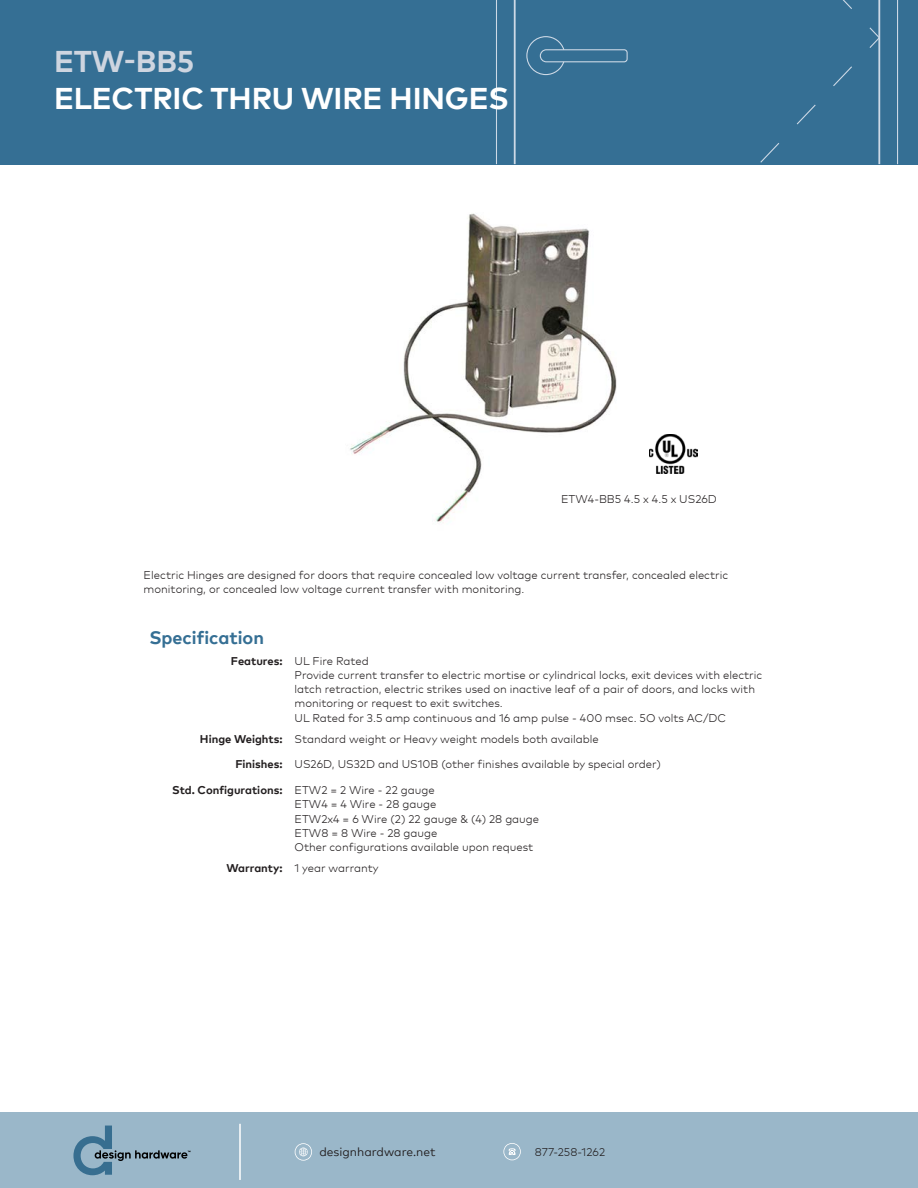
<style>
.page{position:relative;width:918px;height:1188px;background:#fff}
.page>*{position:absolute;margin:0;border:0;box-sizing:border-box;transform-origin:0 0}
.t1{font:700 30px "Mark Pro";letter-spacing:-.005em;color:#fff}
.t2{font:700 30px "Mark Pro";letter-spacing:-.005em;color:#ced5e0}
.t3{font:700 18px "Mark Pro";color:#356f94}
.t4{font:12px "Mark Pro";color:#231f20}
.t5{font:300 11.25px/14.2px "Mark Pro";color:#231f20}
.s1{font-weight:700}
</style>
<div class="page">
<div style="left:0;top:0;width:918px;height:165px;background:#356f94"></div>
<hr style="left:878px;top:0;width:2px;height:164px;background:#cdd9e6">
<hr style="left:514px;top:0;width:2px;height:164px;background:#cdd9e6">
<hr style="left:897px;top:0;width:1px;height:164px;background:#cdd9e6">
<hr style="left:496px;top:0;width:1px;height:164px;background:#cdd9e6">
<svg style="left:842px;top:0;width:10px;height:9px"></svg>
<svg style="left:869px;top:27px;width:10px;height:21px"></svg>
<svg style="left:526px;top:36px;width:326px;height:127px"></svg>
<div style="left:0;top:1112px;width:918px;height:76px;background:#9ab7c9"></div>
<svg style="left:73px;top:1126px;width:117px;height:49px"></svg>
<hr style="left:239px;top:1124px;width:2px;height:56px;background:#fff">
<svg style="left:295px;top:1143px;width:17px;height:18px"></svg>
<svg style="left:503px;top:1143px;width:18px;height:17px"></svg>
<img style="left:649px;top:434px;width:49px;height:39px">
<img style="left:350px;top:213px;width:267px;height:310px">
<h1 class="t2" style="left:54px;top:39px;width:142px">ETW-BB5</h1>
<h1 class="t1" style="left:54px;top:76px;width:456px">ELECTRIC THRU WIRE HINGES</h1>
<p class="t5" style="left:561px;top:491px;width:157px">ETW4-BB5 4.5 x 4.5 x US26D</p>
<p class="t5" style="left:144px;top:567px;width:586px">Electric Hinges are designed for doors that require concealed low voltage current transfer, concealed electric monitoring, or concealed low voltage current transfer with monitoring.</p>
<h2 class="t3" style="left:149px;top:624px;width:116px">Specification</h2>
<p class="t5" style="left:295px;top:653px;width:469px;text-indent:-64px"><span class="s1">Features:</span> UL Fire Rated<br>Provide current transfer to electric mortise or cylindrical locks, exit devices with electric latch retraction, electric strikes used on inactive leaf of a pair of doors, and locks with monitoring or request to exit switches.<br>UL Rated for 3.5 amp continuous and 16 amp pulse - 400 msec. 5O volts AC/DC</p>
<p class="t5" style="left:200px;top:731px;width:400px"><span class="s1">Hinge Weights:</span> Standard weight or Heavy weight models both available</p>
<p class="t5" style="left:235px;top:756px;width:427px"><span class="s1">Finishes:</span> US26D, US32D and US10B (other finishes available by special order)</p>
<p class="t5" style="left:295px;top:782px;width:246px;text-indent:-122px"><span class="s1">Std. Configurations:</span> ETW2 = 2 Wire - 22 gauge<br>ETW4 = 4 Wire - 28 gauge<br>ETW2x4 = 6 Wire (2) 22 gauge &amp; (4) 28 gauge ETW8 = 8 Wire - 28 gauge<br>Other configurations available upon request</p>
<p class="t5" style="left:227px;top:860px;width:154px"><span class="s1">Warranty:</span> 1 year warranty</p>
<p class="t4" style="left:319px;top:1143px;width:118px">designhardware.net</p>
<p class="t5" style="left:535px;top:1144px;width:72px">877-258-1262</p>
</div>
